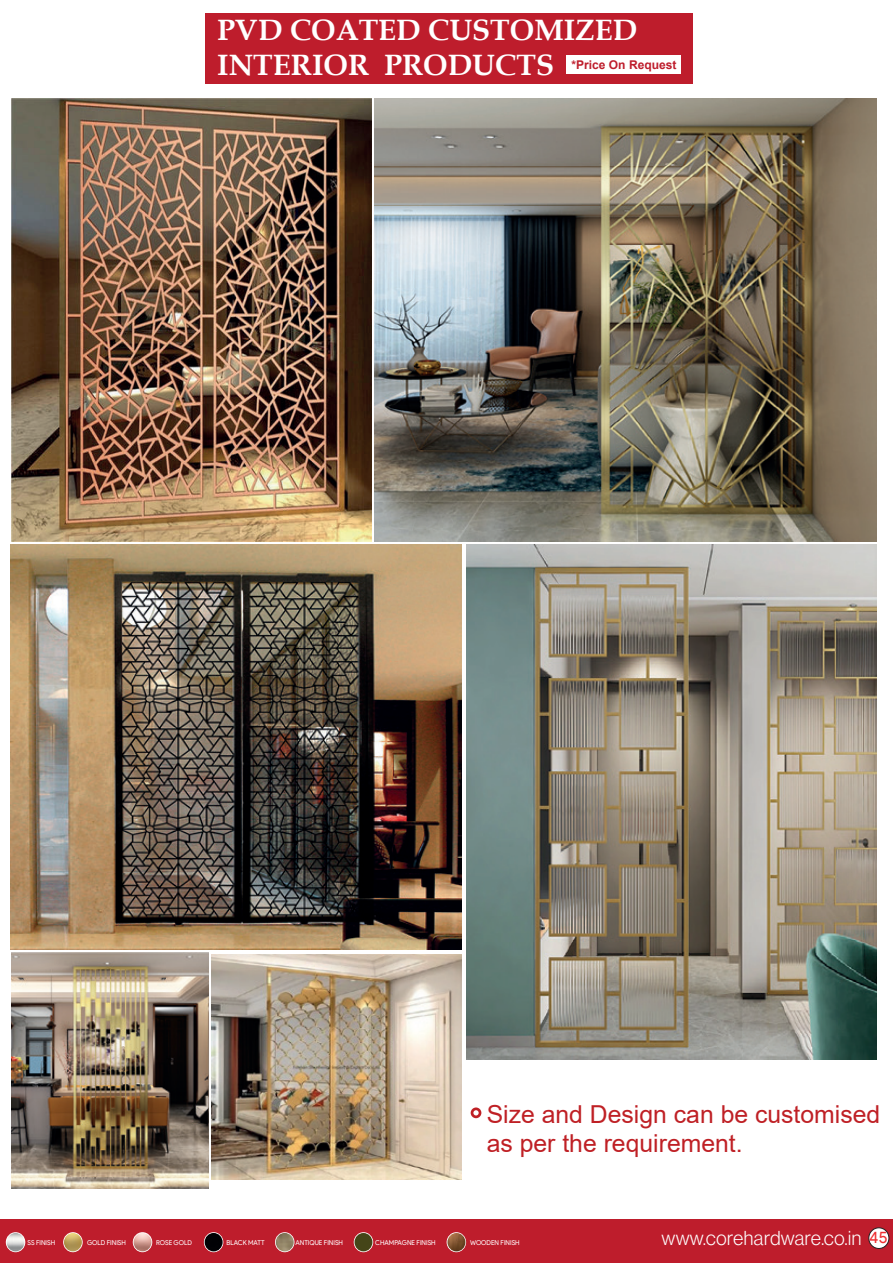
<style>
.page{position:relative;width:893px;height:1263px;background:#fff}
.page>*{position:absolute;margin:0;border:0;box-sizing:border-box;transform-origin:0 0}
.t1{font:700 29.4px/35.2px "Book Antiqua";color:#fff}
.t2{font:24.75px/29.7px "Arial";color:#bf2025}
.t3{font:18.75px "Neue Haas Grotesk Text Pro";color:#fff}
.t4{font:700 12px "Arial";color:#be1d2c}
.t5{font:6.75px "Product Sans";color:#fff}
.s1{font-family:"Product Sans";font-size:16.35px;color:#ee2e31}
</style>
<div class="page">
<div style="left:205px;top:13px;width:487px;height:70px;background:#be1d2c"></div>
<div style="left:567px;top:55px;width:114px;height:19px;background:#fff"></div>
<img style="left:12px;top:99px;width:359px;height:443px">
<img style="left:11px;top:953px;width:198px;height:236px">
<img style="left:374px;top:99px;width:502px;height:443px">
<img style="left:10px;top:545px;width:452px;height:404px">
<img style="left:212px;top:955px;width:250px;height:224px">
<img style="left:466px;top:545px;width:410px;height:514px">
<svg style="left:471px;top:1107px;width:10px;height:11px"></svg>
<svg style="left:473px;top:1110px;width:6px;height:5px"></svg>
<div style="left:0;top:1219px;width:893px;height:44px;background:#be1d2c"></div>
<svg style="left:354px;top:1232px;width:19px;height:20px"></svg>
<div style="left:354px;top:1233px;width:18px;height:18px;background:#454518;border-radius:50%"></div>
<div style="left:869px;top:1228px;width:20px;height:20px;background:#fff;border-radius:50%"></div>
<div style="left:869px;top:1227px;width:20px;height:22px;border:1px solid #231f20;border-radius:50%"></div>
<svg style="left:133px;top:1232px;width:19px;height:20px"></svg>
<img style="left:134px;top:1233px;width:17px;height:18px;border-radius:9px">
<svg style="left:63px;top:1232px;width:20px;height:20px"></svg>
<img style="left:64px;top:1233px;width:18px;height:18px;border-radius:9px">
<svg style="left:204px;top:1232px;width:19px;height:20px"></svg>
<img style="left:205px;top:1233px;width:18px;height:18px;border-radius:9px">
<svg style="left:6px;top:1232px;width:19px;height:20px"></svg>
<img style="left:7px;top:1233px;width:17px;height:18px;border-radius:9px">
<svg style="left:275px;top:1232px;width:19px;height:20px"></svg>
<img style="left:276px;top:1233px;width:18px;height:18px;border-radius:9px">
<svg style="left:447px;top:1232px;width:19px;height:20px"></svg>
<img style="left:447px;top:1233px;width:18px;height:18px;border-radius:9px">
<h1 class="t1" style="left:217px;top:12px;width:422px">PVD COATED CUSTOMIZED<br>INTERIOR PRODUCTS</h1>
<h3 class="t4" style="left:571px;top:56px;width:107px">*Price On Request</h3>
<h2 class="t2" style="left:487px;top:1099px;width:395px">Size and Design can be customised as per the requirement.</h2>
<p class="t5" style="left:27px;top:1239px;width:29px">SS FINISH</p>
<p class="t5" style="left:87px;top:1239px;width:40px">GOLD FINISH</p>
<p class="t5" style="left:156px;top:1239px;width:37px">ROSE GOLD</p>
<p class="t5" style="left:227px;top:1239px;width:40px">BLACK MATT</p>
<p class="t5" style="left:296px;top:1239px;width:49px">ANTIQUE FINISH</p>
<p class="t5" style="left:375px;top:1239px;width:62px">CHAMPAGNE FINISH</p>
<p class="t5" style="left:470px;top:1239px;width:51px">WOODEN FINISH</p>
<h3 class="t3" style="left:662px;top:1227px;width:227px">www.corehardware.co.in <span class="s1">45</span></h3>
</div>
